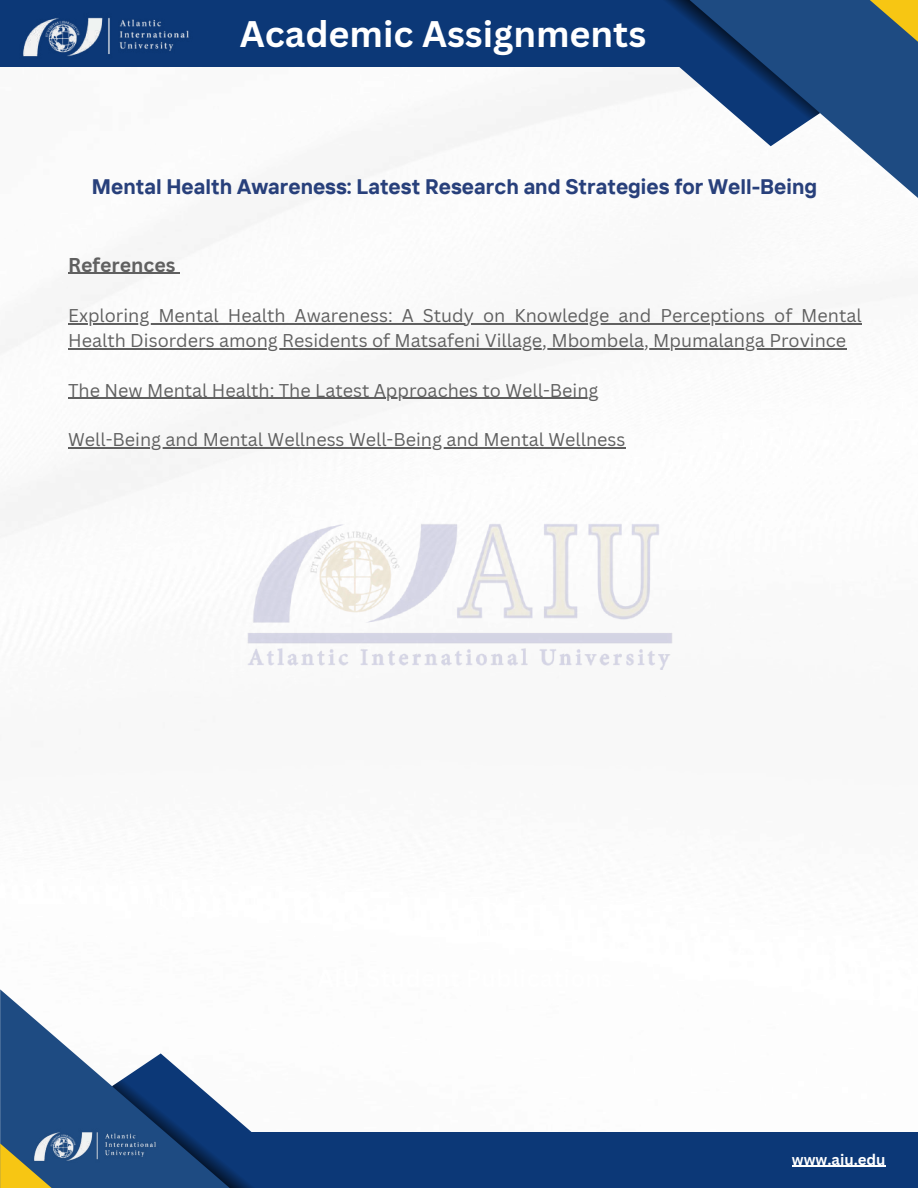
<style>
.page{position:relative;width:918px;height:1188px;background:#fff}
.page>*{position:absolute;margin:0;border:0;box-sizing:border-box;transform-origin:0 0}
.t1{font:700 36px "Canva Sans";color:#fff}
.t2{font:700 21px "TT Interphases";color:#28407b}
.t3{font:700 19.5px "Canva Sans";color:#606060}
.t4{font:18px/24.8px "Canva Sans";color:#606060}
.t5{font:700 15px "Canva Sans";color:#fff}
</style>
<div class="page">
<img style="left:0;top:66px;width:895px;height:604px">
<img style="left:240px;top:518px;width:439px;height:151px">
<div style="left:0;top:0;width:699px;height:66px;background:#0c3877"></div>
<svg style="left:648px;top:0;width:270px;height:211px"></svg>
<svg style="left:828px;top:0;width:90px;height:55px;background:#4a646b"></svg>
<svg style="left:560px;top:0;width:260px;height:146px"></svg>
<img style="left:20px;top:17px;width:172px;height:50px">
<div style="left:175px;top:1132px;width:743px;height:56px;background:#0c3877"></div>
<svg style="left:0;top:989px;width:112px;height:199px;fill:#1e4b82"></svg>
<svg style="left:0;top:1143px;width:104px;height:45px;background:#757c55"></svg>
<svg style="left:112px;top:1053px;width:140px;height:135px"></svg>
<img style="left:31px;top:1124px;width:127px;height:44px">
<hr style="left:792px;top:1166px;width:94px;height:1px;background:#fff">
<hr style="left:68px;top:273px;width:107px;height:1px;background:#606060">
<hr style="left:68px;top:324px;width:794px;height:1px;background:#606060">
<hr style="left:68px;top:348px;width:779px;height:1px;background:#606060">
<hr style="left:68px;top:398px;width:531px;height:1px;background:#606060">
<hr style="left:68px;top:447px;width:558px;height:1px;background:#606060">
<h1 class="t1" style="left:240px;top:9px;width:408px">Academic Assignments</h1>
<p class="t2" style="left:92px;top:173px;width:727px">Mental Health Awareness: Latest Research and Strategies for Well-Being</p>
<p class="t3" style="left:68px;top:251px;width:109px">References</p>
<p class="t4" style="left:68px;top:303px;width:795px">Exploring Mental Health Awareness: A Study on Knowledge and Perceptions of Mental<br>Health Disorders among Residents of Matsafeni Village, Mbombela, Mpumalanga Province</p>
<p class="t4" style="left:68px;top:377px;width:532px">The New Mental Health: The Latest Approaches to Well-Being</p>
<p class="t4" style="left:68px;top:427px;width:559px">Well-Being and Mental Wellness Well-Being and Mental Wellness</p>
<p class="t5" style="left:792px;top:1149px;width:95px">www.aiu.edu</p>
</div>
